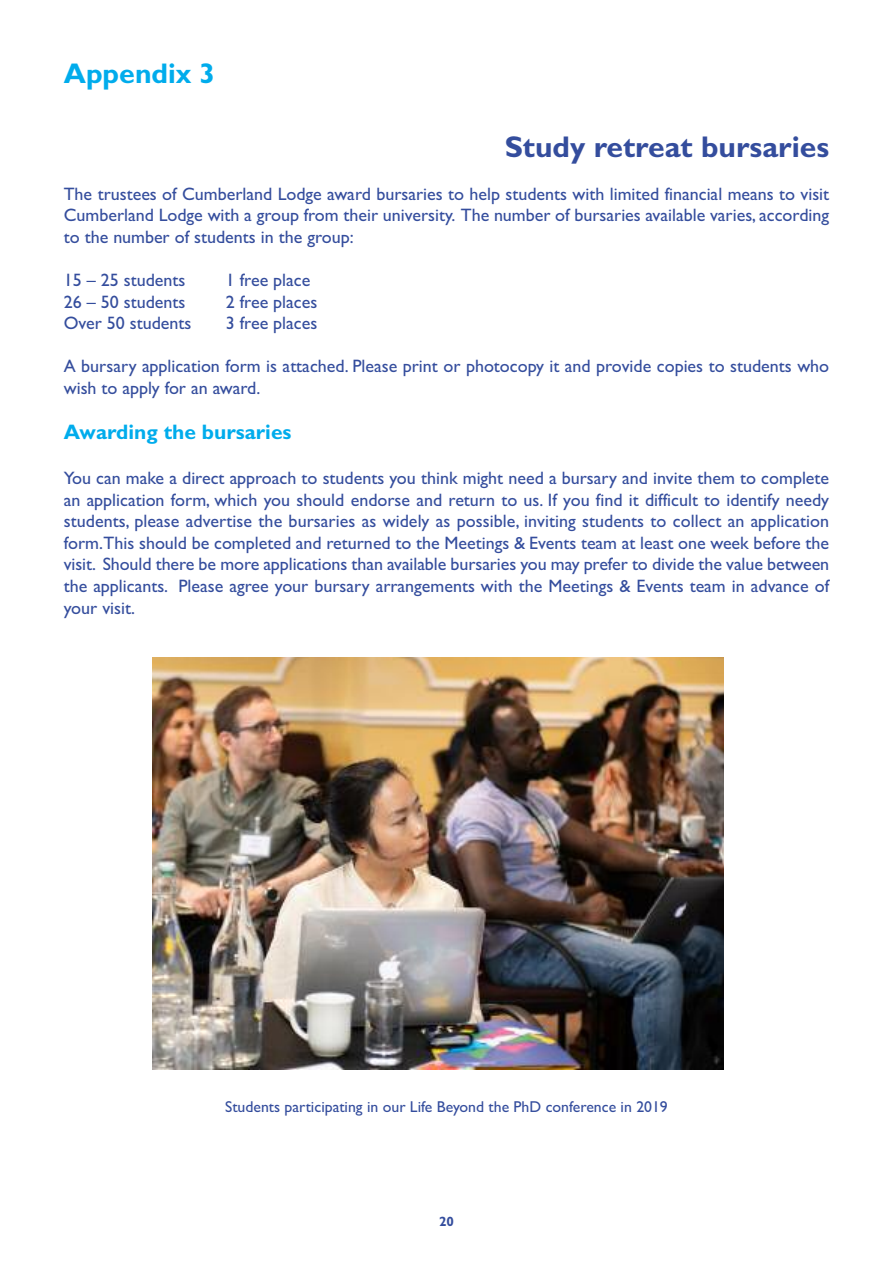
<style>
.page{position:relative;width:893px;height:1263px;background:#fff}
.page>*{position:absolute;margin:0;border:0;box-sizing:border-box;transform-origin:0 0}
.t1{font:700 30px "Gill Sans";color:#344d9d}
.t2{font:700 28.5px "Gill Sans";color:#00acec}
.t3{font:700 21px "Gill Sans";color:#00acec}
.t4{font:18px/21.6px "Gill Sans";color:#344d9d;text-align:justify}
.t5{font:15.75px "Gill Sans";color:#344d9d}
.t6{font:700 13.5px "Gill Sans";color:#344d9d}
</style>
<div class="page">
<img style="left:153px;top:657px;width:571px;height:412px">
<h2 class="t2" style="left:64px;top:57px;width:153px">Appendix 3</h2>
<h1 class="t1" style="left:505px;top:129px;width:326px">Study retreat bursaries</h1>
<p class="t4" style="left:64px;top:183px;width:767px">The trustees of Cumberland Lodge award bursaries to help students with limited financial means to visit Cumberland Lodge with a group from their university. The number of bursaries available varies, according to the number of students in the group:</p>
<p class="t4" style="left:64px;top:269px;width:123px">15 – 25 students</p>
<p class="t4" style="left:226px;top:269px;width:86px">1 free place</p>
<p class="t4" style="left:64px;top:291px;width:123px">26 – 50 students</p>
<p class="t4" style="left:226px;top:291px;width:93px">2 free places</p>
<p class="t4" style="left:64px;top:312px;width:129px">Over 50 students</p>
<p class="t4" style="left:226px;top:312px;width:93px">3 free places</p>
<p class="t4" style="left:64px;top:355px;width:767px">A bursary application form is attached. Please print or photocopy it and provide copies to students who wish to apply for an award.</p>
<p class="t3" style="left:64px;top:420px;width:229px">Awarding the bursaries</p>
<p class="t4" style="left:64px;top:467px;width:767px">You can make a direct approach to students you think might need a bursary and invite them to complete an application form, which you should endorse and return to us. If you find it difficult to identify needy students, please advertise the bursaries as widely as possible, inviting students to collect an application form.This should be completed and returned to the Meetings &amp; Events team at least one week before the visit. Should there be more applications than available bursaries you may prefer to divide the value between the applicants. Please agree your bursary arrangements with the Meetings &amp; Events team in advance of your visit.</p>
<p class="t5" style="left:225px;top:1097px;width:444px">Students participating in our Life Beyond the PhD conference in 2019</p>
<p class="t6" style="left:439px;top:1213px;width:16px">20</p>
</div>
